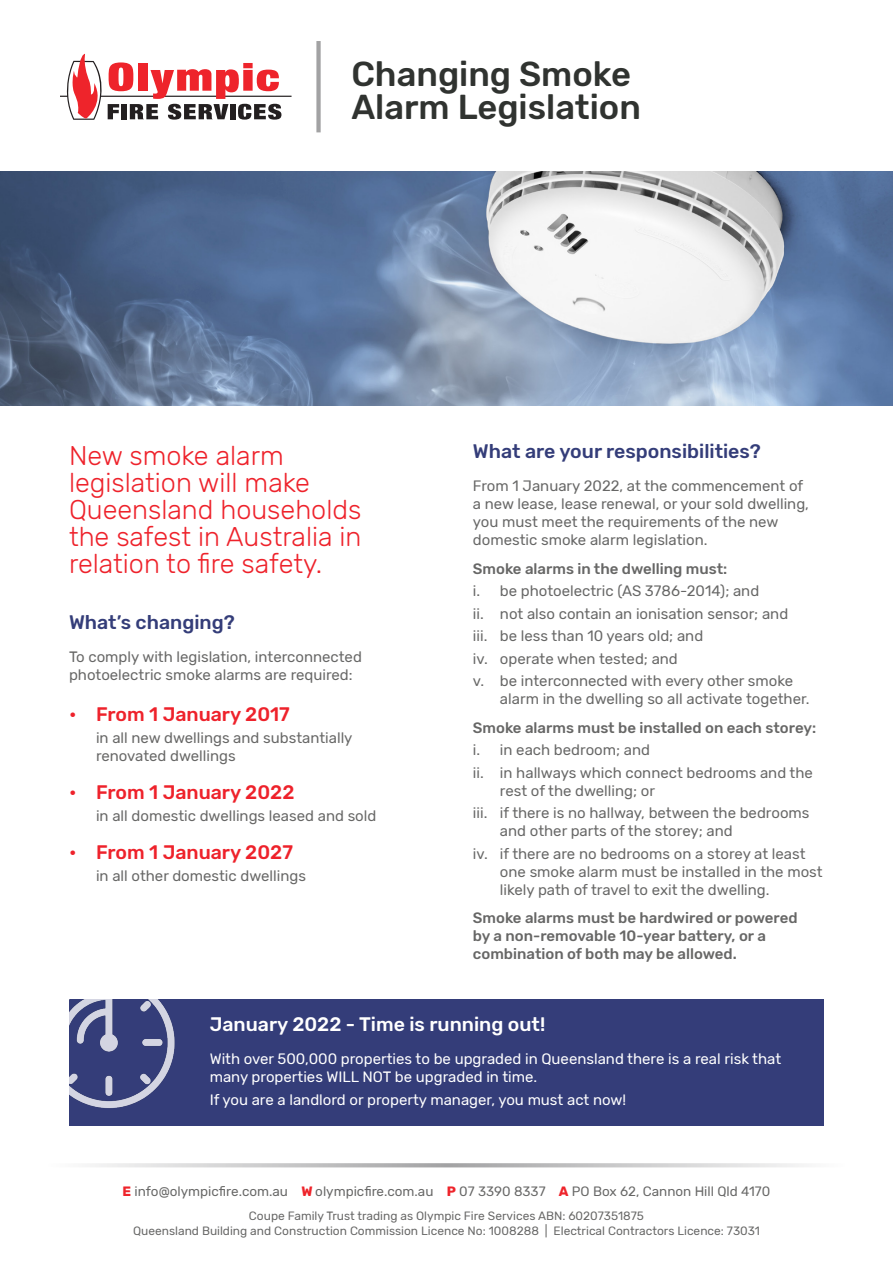
<style>
.page{position:relative;width:893px;height:1263px;background:#fff}
.page>*{position:absolute;margin:0;border:0;box-sizing:border-box;transform-origin:0 0}
.t1{font:500 34.5px/33px "Rubik";color:#303330}
.t2{font:300 27px/27px "Rubik";color:#ee222b}
.t3{font:500 19.5px "Rubik";color:#ee222b}
.t4{font:500 19.5px "Rubik";color:#343d79}
.t5{font:500 19.5px "Rubik";color:#fff}
.t6{font:15px/18px "Rubik";color:#676766}
.t7{font:500 15px/18px "Rubik";color:#676766}
.t8{font:15px/18px "Rubik";color:#fff}
.t9{font:13.5px "Rubik";color:#676766}
.t10{font:12px "Rubik";color:#676766}
.s1{font-weight:700;color:#ee242b}
</style>
<div class="page">
<div style="left:69px;top:999px;width:755px;height:126px;background:#343d79"></div>
<img style="left:69px;top:999px;width:106px;height:109px">
<svg style="left:90px;top:1163px;width:714px;height:4px;background:#cdcdce"></svg>
<svg style="left:60px;top:54px;width:232px;height:66px"></svg>
<div style="left:316px;top:41px;width:5px;height:91px;background:#a2a2a3"></div>
<img style="left:0;top:171px;width:893px;height:234px">
<p class="t1" style="left:351px;top:59px;width:291px">Changing Smoke<br>Alarm Legislation</p>
<p class="t2" style="left:69px;top:443px;width:294px">New smoke alarm legislation will make<br>Queensland households the safest in Australia in relation to fire safety.</p>
<p class="t4" style="left:69px;top:611px;width:167px">What’s changing?</p>
<p class="t6" style="left:69px;top:648px;width:294px">To comply with legislation, interconnected photoelectric smoke alarms are required:</p>
<p class="t3" style="left:69px;top:702px;width:222px">• From 1 January 2017</p>
<p class="t6" style="left:96px;top:729px;width:258px">in all new dwellings and substantially renovated dwellings</p>
<p class="t3" style="left:69px;top:780px;width:227px">• From 1 January 2022</p>
<p class="t6" style="left:96px;top:807px;width:282px">in all domestic dwellings leased and sold</p>
<p class="t3" style="left:69px;top:840px;width:225px">• From 1 January 2027</p>
<p class="t6" style="left:96px;top:867px;width:211px">in all other domestic dwellings</p>
<p class="t4" style="left:473px;top:440px;width:289px">What are your responsibilities?</p>
<p class="t6" style="left:473px;top:477px;width:338px">From 1 January 2022, at the commencement of a new lease, lease renewal, or your sold dwelling, you must meet the requirements of the new domestic smoke alarm legislation.</p>
<p class="t7" style="left:473px;top:560px;width:256px">Smoke alarms in the dwelling must:</p>
<p class="t6" style="left:473px;top:582px;width:288px">i. be photoelectric (AS 3786-2014); and</p>
<p class="t6" style="left:473px;top:605px;width:317px">ii. not also contain an ionisation sensor; and</p>
<p class="t6" style="left:473px;top:627px;width:232px">iii. be less than 10 years old; and</p>
<p class="t6" style="left:473px;top:650px;width:206px">iv. operate when tested; and</p>
<p class="t6" style="left:500px;top:672px;width:311px;text-indent:-27px">v. be interconnected with every other smoke alarm in the dwelling so all activate together.</p>
<p class="t7" style="left:473px;top:719px;width:345px">Smoke alarms must be installed on each storey:</p>
<p class="t6" style="left:473px;top:741px;width:179px">i. in each bedroom; and</p>
<p class="t6" style="left:500px;top:764px;width:314px;text-indent:-27px">ii. in hallways which connect bedrooms and the rest of the dwelling; or</p>
<p class="t6" style="left:500px;top:804px;width:311px;text-indent:-27px">iii. if there is no hallway, between the bedrooms and other parts of the storey; and</p>
<p class="t6" style="left:500px;top:845px;width:324px;text-indent:-27px">iv. if there are no bedrooms on a storey at least one smoke alarm must be installed in the most likely path of travel to exit the dwelling.</p>
<p class="t7" style="left:473px;top:909px;width:326px">Smoke alarms must be hardwired or powered by a non-removable 10-year battery, or a combination of both may be allowed.</p>
<p class="t5" style="left:210px;top:1013px;width:337px">January 2022 - Time is running out!</p>
<p class="t8" style="left:210px;top:1050px;width:573px">With over 500,000 properties to be upgraded in Queensland there is a real risk that many properties WILL NOT be upgraded in time.</p>
<p class="t8" style="left:210px;top:1091px;width:418px">If you are a landlord or property manager, you must act now!</p>
<p class="t9" style="left:123px;top:1184px;width:649px"><span class="s1">E</span> info@olympicfire.com.au <span class="s1">W</span> olympicfire.com.au <span class="s1">P</span> 07 3390 8337 <span class="s1">A</span> PO Box 62, Cannon Hill Qld 4170</p>
<p class="t10" style="left:249px;top:1209px;width:396px">Coupe Family Trust trading as Olympic Fire Services ABN: 60207351875</p>
<p class="t10" style="left:133px;top:1224px;width:628px">Queensland Building and Construction Commission Licence No: 1008288 | Electrical Contractors Licence: 73031</p>
</div>
